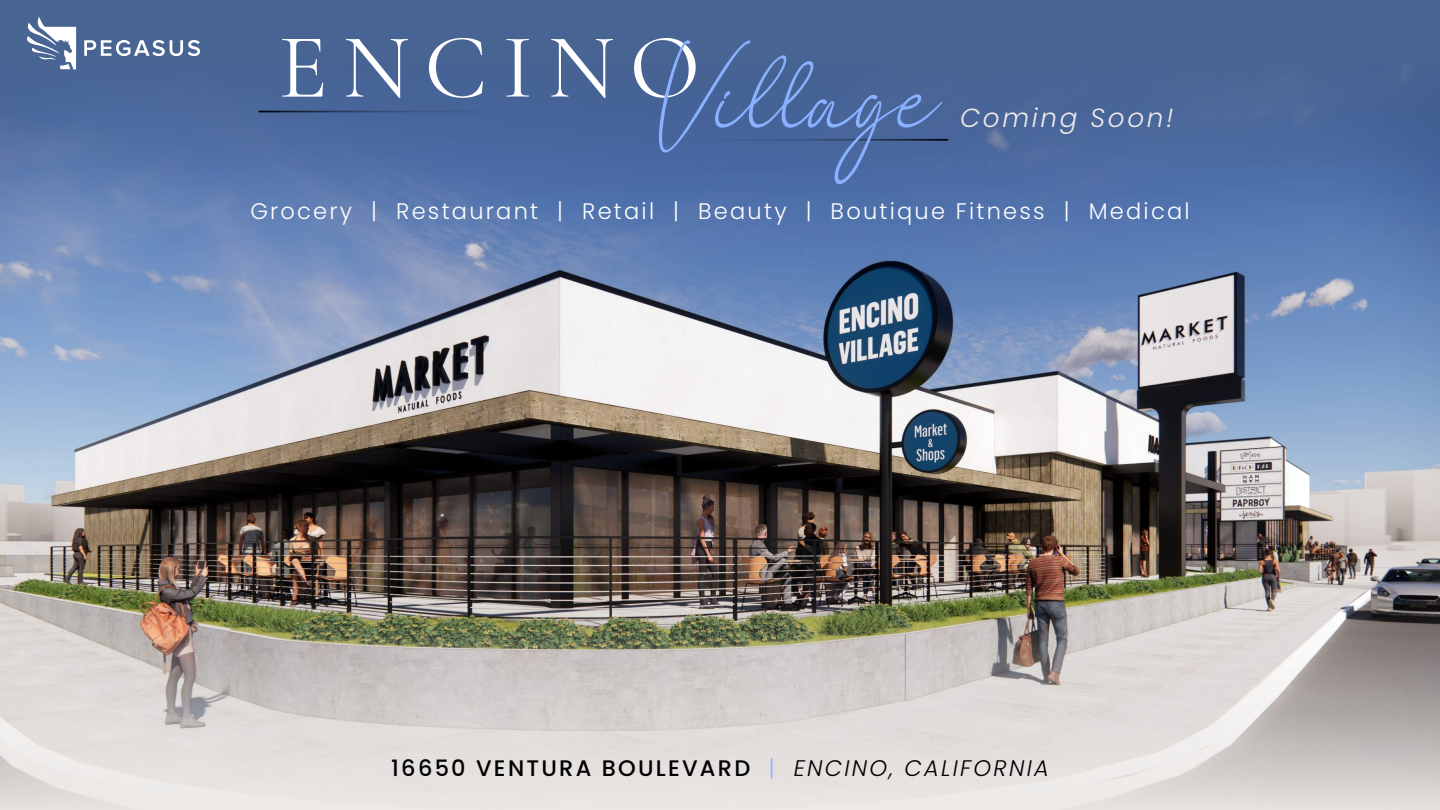
<style>
.page{position:relative;width:1440px;height:810px;background:#fff}
.page>*{position:absolute;margin:0;border:0;box-sizing:border-box;transform-origin:0 0}
.t1{font:233.77px "The Bigmakerpersonal";color:#89b1ff}
.t2{font:92.18px "Cormorant Garamond";letter-spacing:.16em;color:#fff}
.t3{font:italic 300 26.25px "Poppins";letter-spacing:.1em;color:#ece9e7}
.t4{font:300 22.5px "Poppins";letter-spacing:.1em;color:#fff}
.t5{font:500 22.5px "Poppins";letter-spacing:.1em;color:#000}
.s1{font-weight:300;color:#89b1ff}
.s2{font-weight:300;font-style:italic}
</style>
<div class="page">
<div style="left:0;top:0;width:1440px;height:60px;background:#486493"></div>
<img style="left:0;top:60px;width:1440px;height:542px">
<hr style="left:487px;top:139px;width:460px;height:2px;background:#000">
<svg style="left:0;top:602px;width:1440px;height:208px;background:#c9c6c0"></svg>
<svg style="left:27px;top:16px;width:49px;height:53px"></svg>
<svg style="left:84px;top:40px;width:116px;height:16px"></svg>
<hr style="left:259px;top:111px;width:461px;height:1px;background:#000">
<h2 class="t2" style="left:278px;top:11px;width:423px">ENCINO</h2>
<h1 class="t1" style="left:658px;top:-65px;width:284px">Village</h1>
<p class="t3" style="left:960px;top:103px;width:215px">Coming Soon!</p>
<p class="t4" style="left:250px;top:198px;width:941px">Grocery | Restaurant | Retail | Beauty | Boutique Fitness | Medical</p>
<p class="t5" style="left:391px;top:755px;width:659px">16650 VENTURA BOULEVARD <span class="s1">|</span> <span class="s2">ENCINO, CALIFORNIA</span></p>
</div>
